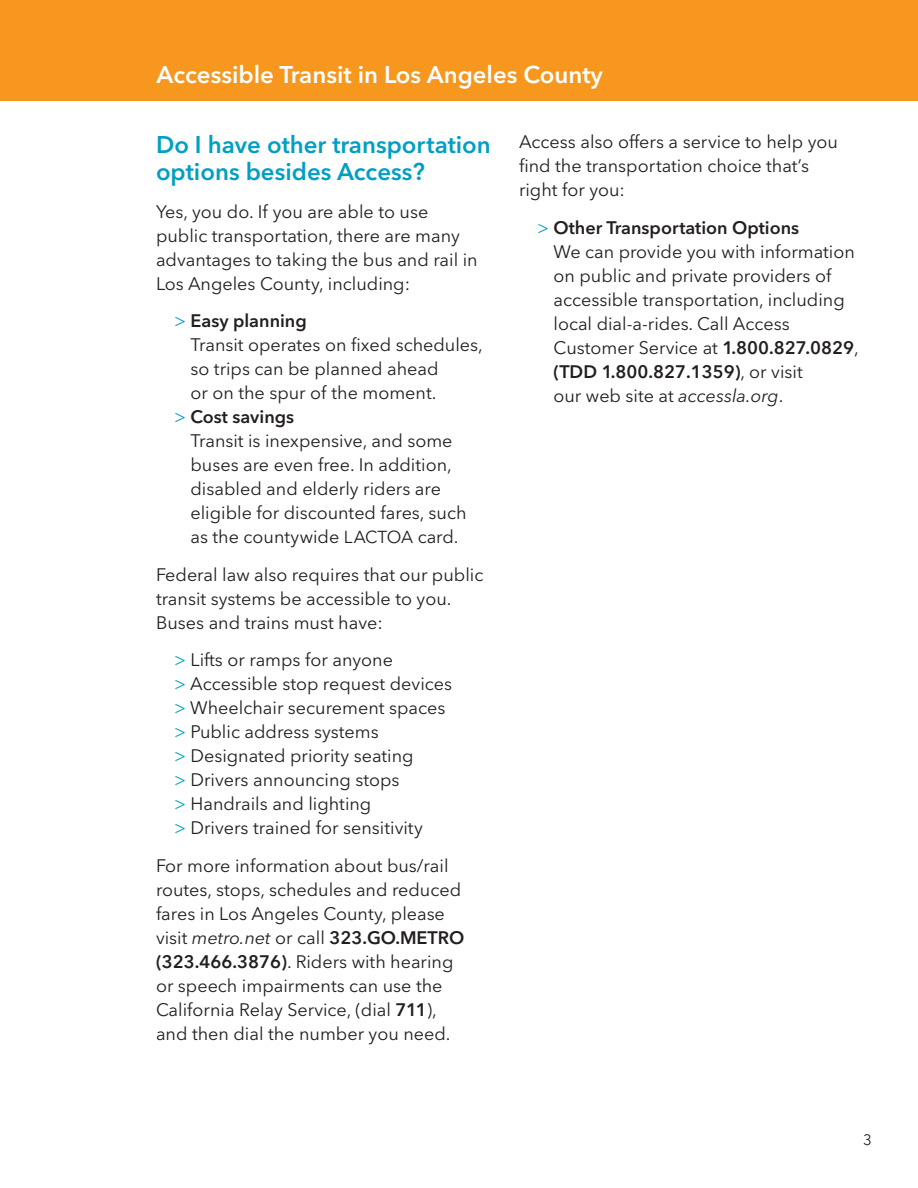
<style>
.page{position:relative;width:918px;height:1188px;background:#fff}
.page>*{position:absolute;margin:0;border:0;box-sizing:border-box;transform-origin:0 0}
.t1{font:600 24px/27px "Avenir Next LT Pro";color:#009fc3}
.t2{font:600 24px "Avenir Next LT Pro";color:#fff}
.t3{font:18px/24px "Avenir Next LT Pro";color:#231f20}
.t4{font:600 18px "Avenir Next LT Pro";color:#231f20}
.t5{font:15px "Avenir Next LT Pro";color:#231f20}
.s1{font-weight:400;color:#009fc3}
.s2{font-size:17.25px}
.s3{color:#009fc3}
.s4{font-style:italic}
.s5{font-weight:600}
</style>
<div class="page">
<div style="left:0;top:0;width:918px;height:100px;background:#f7971d"></div>
<h1 class="t2" style="left:157px;top:60px;width:448px">Accessible Transit in Los Angeles County</h1>
<h1 class="t1" style="left:156px;top:131px;width:336px">Do I have other transportation options besides Access?</h1>
<p class="t3" style="left:156px;top:199px;width:323px">Yes, you do. If you are able to use public transportation, there are many advantages to taking the bus and rail in Los Angeles County, including:</p>
<p class="t4" style="left:174px;top:310px;width:134px"><span class="s1">&gt;</span> Easy planning</p>
<p class="t3" style="left:190px;top:333px;width:294px">Transit operates on fixed schedules,</p>
<p class="t3" style="left:190px;top:357px;width:250px">so trips can be planned ahead</p>
<p class="t3" style="left:190px;top:381px;width:247px">or on the spur of the moment.</p>
<p class="t4" style="left:174px;top:406px;width:122px"><span class="s1">&gt;</span> Cost savings</p>
<p class="t3" style="left:190px;top:429px;width:264px">Transit is inexpensive, and some</p>
<p class="t3" style="left:190px;top:453px;width:263px">buses are even free. In addition,</p>
<p class="t3" style="left:190px;top:477px;width:252px">disabled and elderly riders are</p>
<p class="t3" style="left:190px;top:501px;width:278px">eligible for discounted fares, such</p>
<p class="t3" style="left:190px;top:525px;width:270px">as the countywide <span class="s2">LACTOA</span> card.</p>
<p class="t3" style="left:156px;top:562px;width:329px">Federal law also requires that our public transit systems be accessible to you.<br>Buses and trains must have:</p>
<p class="t3" style="left:174px;top:648px;width:280px"><span class="s3">&gt;</span> Lifts or ramps for anyone<br><span class="s3">&gt;</span> Accessible stop request devices <span class="s3">&gt;</span> Wheelchair securement spaces <span class="s3">&gt;</span> Public address systems<br><span class="s3">&gt;</span> Designated priority seating<br><span class="s3">&gt;</span> Drivers announcing stops<br><span class="s3">&gt;</span> Handrails and lighting<br><span class="s3">&gt;</span> Drivers trained for sensitivity</p>
<p class="t3" style="left:156px;top:853px;width:310px">For more information about bus/rail routes, stops, schedules and reduced fares in Los Angeles County, please visit <span class="s4">metro.net</span> or call <span class="s5">323.GO.METRO (323.466.3876)</span>. Riders with hearing or speech impairments can use the California Relay Service, (dial <span class="s5">711</span>), and then dial the number you need.</p>
<p class="t3" style="left:519px;top:130px;width:320px">Access also offers a service to help you find the transportation choice that’s right for you:</p>
<p class="t3" style="left:554px;top:216px;width:307px;text-indent:-16px"><span class="s3">&gt;</span> <span class="s5">Other Transportation Options<br></span>We can provide you with information on public and private providers of accessible transportation, including local dial-a-rides. Call Access Customer Service at <span class="s5">1.800.827.0829</span>, <span class="s5">(TDD 1.800.827.1359)</span>, or visit<br>our web site at <span class="s4">accessla.org</span>.</p>
<p class="t5" style="left:863px;top:1131px;width:10px">3</p>
</div>
